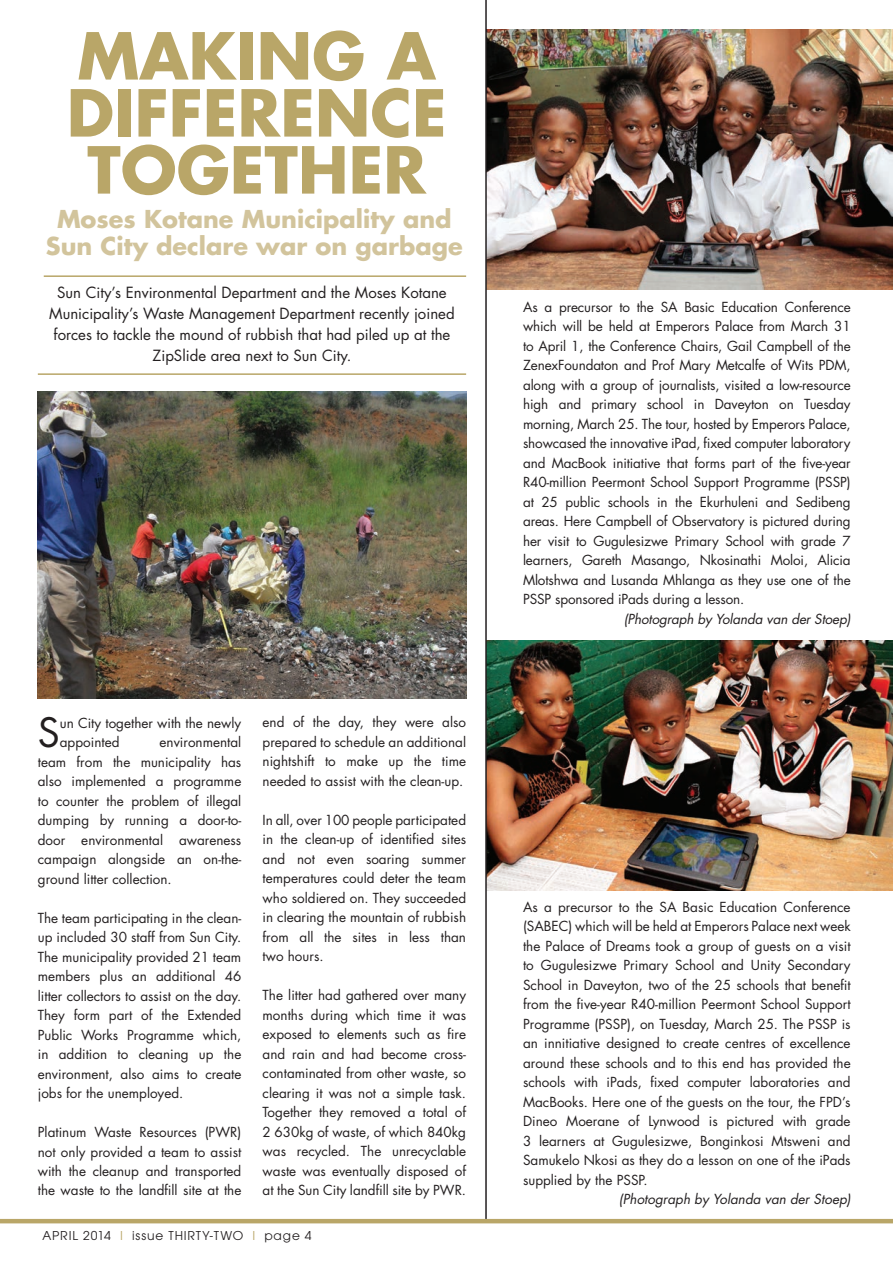
<style>
.page{position:relative;width:893px;height:1263px;background:#fff}
.page>*{position:absolute;margin:0;border:0;box-sizing:border-box;transform-origin:0 0}
.t1{font:700 63px/57px "Futura";color:#b9a668;text-align:center}
.t2{font:39.3px "Futura";color:#231f20}
.t3{font:700 24px/27px "Futura";color:#d2c49c;text-align:center}
.t4{font:15px/21px "Futura";color:#231f20;text-align:center}
.t5{font:13.5px/19.5px "Futura";color:#231f20;text-align:justify}
.t6{font:italic 13.5px "Futura";letter-spacing:-.01em;color:#231f20}
.t7{font:13.5px "Avant Garde Gothic Itc T";letter-spacing:.06em;color:#231f20}
.s1{color:#b9a668}
</style>
<div class="page">
<hr style="left:0;top:1219px;width:893px;height:4px;background:#b9a668">
<img style="left:487px;top:29px;width:406px;height:261px">
<img style="left:487px;top:640px;width:406px;height:250px">
<img style="left:38px;top:391px;width:428px;height:308px">
<hr style="left:38px;top:373px;width:428px;height:2px;background:#b9a668">
<hr style="left:44px;top:275px;width:422px;height:2px;background:#b9a668">
<hr style="left:485px;top:0;width:2px;height:1219px;background:#231f20">
<h1 class="t1" style="left:67px;top:26px;width:381px">MAKING A<br>DIFFERENCE<br>TOGETHER</h1>
<h3 class="t3" style="left:46px;top:205px;width:418px">Moses Kotane Municipality and<br>Sun City declare war on garbage</h3>
<p class="t4" style="left:49px;top:282px;width:407px">Sun City’s Environmental Department and the Moses Kotane Municipality’s Waste Management Department recently joined forces to tackle the mound of rubbish that had piled up at the ZipSlide area next to Sun City.</p>
<h2 class="t2" style="left:38px;top:705px;width:24px">S</h2>
<p class="t5" style="left:60px;top:713px;width:183px">un City together with the newly appointed</p>
<p class="t5" style="left:38px;top:732px;width:205px;text-indent:122px">environmental team from the municipality has also implemented a programme to counter the problem of illegal dumping by running a door-to&shy;door environmental awareness campaign alongside an on-the&shy;ground litter collection.</p>
<p class="t5" style="left:38px;top:908px;width:205px">The team participating in the clean&shy;up included 30 staff from Sun City.<br>The municipality provided 21 team members plus an additional 46 litter collectors to assist on the day.<br>They form part of the Extended Public Works Programme which, in addition to cleaning up the environment, also aims to create jobs for the unemployed.</p>
<p class="t5" style="left:38px;top:1122px;width:205px">Platinum Waste Resources (PWR) not only provided a team to assist with the cleanup and transported the waste to the landfill site at the</p>
<p class="t5" style="left:263px;top:712px;width:205px">end of the day, they were also prepared to schedule an additional nightshift to make up the time needed to assist with the clean-up.</p>
<p class="t5" style="left:263px;top:810px;width:205px">In all, over 100 people participated in the clean-up of identified sites and not even soaring summer temperatures could deter the team who soldiered on. They succeeded in clearing the mountain of rubbish from all the sites in less than two hours.</p>
<p class="t5" style="left:263px;top:985px;width:205px">The litter had gathered over many months during which time it was exposed to elements such as fire and rain and had become cross&shy;contaminated from other waste, so clearing it was not a simple task.<br>Together they removed a total of 2 630kg of waste, of which 840kg was recycled. The unrecyclable waste was eventually disposed of at the Sun City landfill site by PWR.</p>
<p class="t7" style="left:43px;top:1228px;width:271px">APRIL 2014 <span class="s1">I</span> issue THIRTY-TWO <span class="s1">I</span> page 4</p>
<p class="t5" style="left:523px;top:297px;width:329px">As a precursor to the SA Basic Education Conference which will be held at Emperors Palace from March 31 to April 1, the Conference Chairs, Gail Campbell of the ZenexFoundaton and Prof Mary Metcalfe of Wits PDM, along with a group of journalists, visited a low-resource high and primary school in Daveyton on Tuesday morning, March 25. The tour, hosted by Emperors Palace, showcased the innovative iPad, fixed computer laboratory and MacBook initiative that forms part of the five-year R40-million Peermont School Support Programme (PSSP) at 25 public schools in the Ekurhuleni and Sedibeng areas. Here Campbell of Observatory is pictured during her visit to Gugulesizwe Primary School with grade 7 learners, Gareth Masango, Nkosinathi Moloi, Alicia Mlotshwa and Lusanda Mhlanga as they use one of the PSSP sponsored iPads during a lesson.</p>
<p class="t6" style="left:624px;top:609px;width:228px">(Photograph by Yolanda van der Stoep)</p>
<p class="t5" style="left:523px;top:897px;width:329px">As a precursor to the SA Basic Education Conference (SABEC) which will be held at Emperors Palace next week the Palace of Dreams took a group of guests on a visit to Gugulesizwe Primary School and Unity Secondary School in Daveyton, two of the 25 schools that benefit from the five-year R40-million Peermont School Support Programme (PSSP), on Tuesday, March 25. The PSSP is an innitiative designed to create centres of excellence around these schools and to this end has provided the schools with iPads, fixed computer laboratories and MacBooks. Here one of the guests on the tour, the FPD’s Dineo Moerane of Lynwood is pictured with grade 3 learners at Gugulesizwe, Bonginkosi Mtsweni and Samukelo Nkosi as they do a lesson on one of the iPads supplied by the PSSP.</p>
<p class="t6" style="left:619px;top:1190px;width:233px">(Photograph by Yolanda van der Stoep)</p>
</div>
